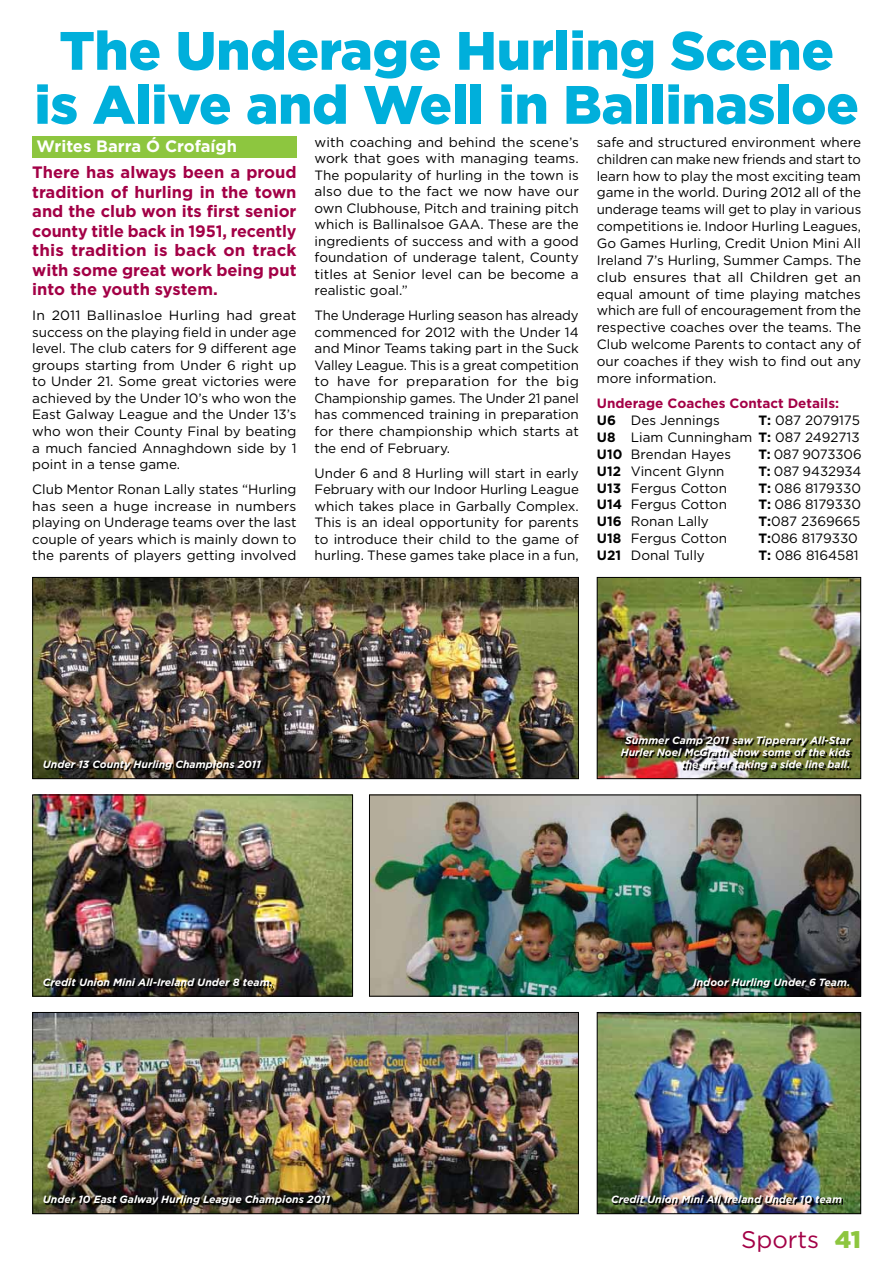
<style>
.page{position:relative;width:893px;height:1263px;background:#fff}
.page>*{position:absolute;margin:0;border:0;box-sizing:border-box;transform-origin:0 0}
.t1{font:900 54px/54px "Gotham";color:#00afdb;text-align:center}
.t2{font:24px "Gotham";color:#a30046}
.t3{font:700 16.5px/19.5px "Gotham";color:#a30046;text-align:justify}
.t4{font:700 16.5px "Gotham";color:#fff}
.t5{font:13.5px/16.5px "Gotham";color:#000;text-align:justify}
.t6{font:700 13.5px/16.8px "Gotham";color:#a30046}
.t7{font:italic 700 10.5px/12px "Gotham";color:#fff;text-align:right}
.s1{color:#000}
.s2{font-weight:400;color:#000}
.s3{font-weight:700}
.s4{font-weight:900;color:#8dc63f}
</style>
<div class="page">
<div style="left:32px;top:136px;width:265px;height:22px;background:#8dc63f"></div>
<img style="left:34px;top:579px;width:543px;height:198px">
<div style="left:32px;top:577px;width:547px;height:202px;border:1px solid #000"></div>
<img style="left:599px;top:1014px;width:260px;height:198px">
<div style="left:597px;top:1012px;width:264px;height:202px;border:1px solid #000"></div>
<img style="left:599px;top:579px;width:260px;height:198px">
<div style="left:597px;top:577px;width:264px;height:202px;border:1px solid #000"></div>
<img style="left:34px;top:796px;width:317px;height:198px">
<div style="left:32px;top:794px;width:321px;height:202px;border:1px solid #000"></div>
<img style="left:371px;top:796px;width:488px;height:198px">
<div style="left:369px;top:794px;width:492px;height:202px;border:1px solid #000"></div>
<img style="left:34px;top:1014px;width:543px;height:198px">
<div style="left:32px;top:1012px;width:547px;height:202px;border:1px solid #000"></div>
<hr style="left:0;top:1168px;width:1px;height:95px;background:#7e9f62">
<svg style="left:45px;top:762px;width:217px;height:9px;background:#29231b"></svg>
<svg style="left:45px;top:979px;width:228px;height:8px;background:#242117"></svg>
<svg style="left:695px;top:979px;width:155px;height:10px;background:#162b20"></svg>
<img style="left:613px;top:1197px;width:230px;height:8px">
<svg style="left:45px;top:1197px;width:287px;height:9px;background:#1b1913"></svg>
<img style="left:622px;top:738px;width:230px;height:33px">
<h1 class="t1" style="left:34px;top:23px;width:826px">The Underage Hurling Scene is Alive and Well in Ballinasloe</h1>
<p class="t4" style="left:37px;top:136px;width:202px">Writes Barra Ó Crofaígh</p>
<p class="t3" style="left:32px;top:163px;width:266px">There has always been a proud tradition of hurling in the town and the club won its first senior county title back in 1951, recently this tradition is back on track with some great work being put into the youth system.</p>
<p class="t5" style="left:32px;top:307px;width:266px">In 2011 Ballinasloe H urling had great success on the playing field in under age level. The club caters for 9 different age groups starting from Under 6 right up to Under 21. Some great victories were achieved by the Under 10’s who won the East Galway League and the Under 13’s who won their County Final by beating a much fancied Annaghdown side by 1 point in a tense game.</p>
<p class="t5" style="left:32px;top:481px;width:266px">Club Mentor Ronan Lally states “H urling has seen a huge increase in numbers playing on Underage teams over the last couple of years which is mainly down to the parents of players getting involved</p>
<p class="t5" style="left:315px;top:134px;width:266px">with coaching and behind the scene’s work that goes with managing teams.<br>The popularity of hurling in the town is also due to the fact we now have our own Clubhouse, Pitch and training pitch which is Ballinalsoe GAA. These are the ingredients of success and with a good foundation of underage talent, County titles at Senior level can be become a realistic goal.”</p>
<p class="t5" style="left:315px;top:307px;width:266px">The Underage H urling season has already commenced for 2012 with the Under 14 and Minor Teams taking part in the Suck Valley League. This is a great competition to have for preparation for the big Championship games. The Under 21 panel has commenced training in preparation for there championship which starts at the end of February.</p>
<p class="t5" style="left:315px;top:464px;width:266px">Under 6 and 8 H urling will start in early February with our Indoor H urling League which takes place in Garbally Complex.<br>This is an ideal opportunity for parents to introduce their child to the game of hurling. These games take place in a fun,</p>
<p class="t5" style="left:597px;top:133px;width:266px">safe and structured environment where children can make new friends and start to learn how to play the most exciting team game in the world. During 2012 all of the underage teams will get to play in various competitions ie. Indoor H urling Leagues, Go Games H urling, Credit Union Mini All Ireland 7’s H urling, Summer Camps. The club ensures that all Children get an equal amount of time playing matches which are full of encouragement from the respective coaches over the teams. The Club welcome Parents to contact any of our coaches if they wish to find out any more information.</p>
<p class="t6" style="left:597px;top:395px;width:244px">Underage Coaches Contact Details:<br><span class="s1">U6</span> <span class="s2">Des Jennings</span></p>
<p class="t5" style="left:597px;top:412px;width:265px;text-indent:162px"><span class="s3">T:</span> 087 2079175<br><span class="s3">U8</span> Liam Cunningham <span class="s3">T:</span> 087 2492713<br><span class="s3">U10</span> Brendan Hayes</p>
<p class="t5" style="left:758px;top:446px;width:105px"><span class="s3">T:</span> 087 9073306</p>
<p class="t5" style="left:597px;top:462px;width:129px"><span class="s3">U12</span> Vincent Glynn</p>
<p class="t5" style="left:758px;top:462px;width:105px"><span class="s3">T:</span> 087 9432934</p>
<p class="t5" style="left:597px;top:479px;width:152px"><span class="s3">U13</span> Fergus Cotton <span class="s3">T</span></p>
<p class="t5" style="left:767px;top:479px;width:96px"><span class="s3">:</span> 086 8179330</p>
<p class="t5" style="left:597px;top:496px;width:132px"><span class="s3">U14</span> Fergus Cotton</p>
<p class="t5" style="left:758px;top:496px;width:104px"><span class="s3">T:</span> 086 8179330</p>
<p class="t5" style="left:597px;top:513px;width:114px"><span class="s3">U16</span> Ronan Lally</p>
<p class="t5" style="left:758px;top:513px;width:104px"><span class="s3">T:</span>087 2369665</p>
<p class="t5" style="left:597px;top:530px;width:132px"><span class="s3">U18</span> Fergus Cotton</p>
<p class="t5" style="left:758px;top:530px;width:101px"><span class="s3">T:</span>086 8179330</p>
<p class="t5" style="left:597px;top:547px;width:110px"><span class="s3">U21</span> Donal Tully</p>
<p class="t5" style="left:758px;top:547px;width:102px"><span class="s3">T:</span> 086 8164581</p>
<p class="t7" style="left:43px;top:759px;width:220px">Under 13 County Hurling Champions 2011</p>
<p class="t7" style="left:621px;top:735px;width:231px">Summer Camp 2011 saw Tipperary All-Star<br>Hurler Noel McGrath show some of the kids the art of taking a side line ball.</p>
<p class="t7" style="left:43px;top:976px;width:232px">Credit Union Mini All-Ireland Under 8 team.</p>
<p class="t7" style="left:693px;top:976px;width:159px">Indoor Hurling Under 6 Team.</p>
<p class="t7" style="left:43px;top:1194px;width:289px">Under 10 East Galway Hurling League Champions 2011</p>
<p class="t7" style="left:611px;top:1194px;width:232px">Credit Union Mini All Ireland Under 10 team</p>
<h2 class="t2" style="left:741px;top:1224px;width:122px">Sports <span class="s4">41</span></h2>
</div>
